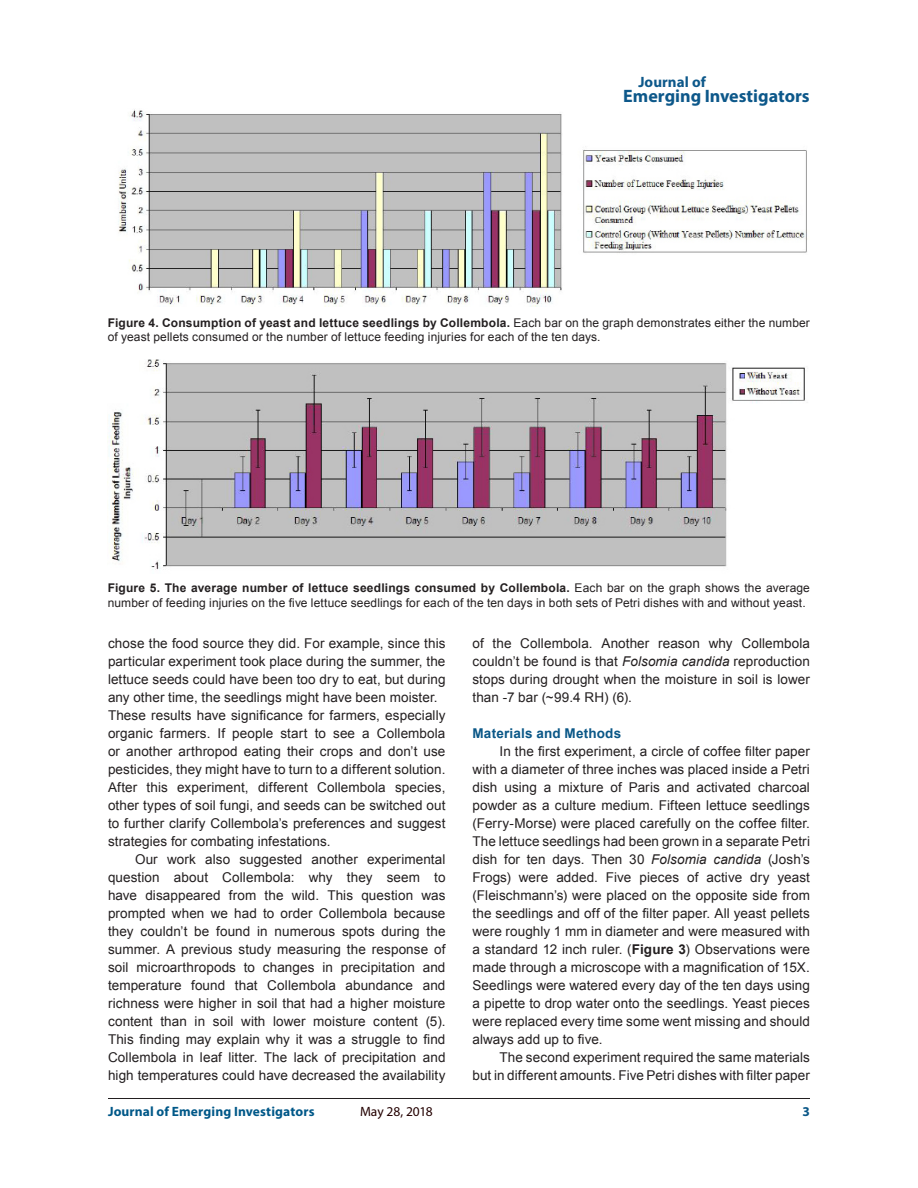
<style>
.page{position:relative;width:918px;height:1188px;background:#fff}
.page>*{position:absolute;margin:0;border:0;box-sizing:border-box;transform-origin:0 0}
.t1{font:700 18px "Myriad Pro";color:#0d588a}
.t2{font:700 15px "Myriad Pro";letter-spacing:.005em;color:#0d588a}
.t3{font:13.5px/18px "Arial";letter-spacing:.005em;color:#231f20;text-align:justify}
.t4{font:700 13.5px "Myriad Pro";letter-spacing:.01em;color:#005888}
.t5{font:700 13.5px "Arial";letter-spacing:.015em;color:#0a5787}
.t6{font:13.5px "Myriad Pro";letter-spacing:-.01em;color:#230000}
.t7{font:700 13.5px "Myriad Pro";color:#0a5787}
.t8{font:12px/14.4px "Arial";letter-spacing:.01em;color:#231f20}
.s1{font-weight:700}
.s2{font-style:italic}
</style>
<div class="page">
<hr style="left:108px;top:1098px;width:702px;height:1px;background:#231f20">
<img style="left:118px;top:109px;width:689px;height:198px">
<img style="left:109px;top:359px;width:696px;height:211px">
<p class="t2" style="left:638px;top:72px;width:69px">Journal of</p>
<h1 class="t1" style="left:623px;top:84px;width:188px">Emerging Investigators</h1>
<p class="t8" style="left:108px;top:316px;width:704px"><span class="s1">Figure 4. Consumption of yeast and lettuce seedlings by Collembola.</span> Each bar on the graph demonstrates either the number of yeast pellets consumed or the number of lettuce feeding injuries for each of the ten days.</p>
<p class="t8" style="left:108px;top:581px;width:704px"><span class="s1">Figure 5. The average number of lettuce seedlings consumed by Collembola.</span> Each bar on the graph shows the average number of feeding injuries on the five lettuce seedlings for each of the ten days in both sets of Petri dishes with and without yeast.</p>
<p class="t3" style="left:108px;top:634px;width:339px">chose the food source they did. For example, since this particular experiment took place during the summer, the lettuce seeds could have been too dry to eat, but during any other time, the seedlings might have been moister.</p>
<p class="t3" style="left:108px;top:706px;width:339px">These results have significance for farmers, especially organic farmers. If people start to see a Collembola or another arthropod eating their crops and don’t use pesticides, they might have to turn to a different solution.<br>After this experiment, different Collembola species, other types of soil fungi, and seeds can be switched out to further clarify Collembola’s preferences and suggest strategies for combating infestations.</p>
<p class="t3" style="left:108px;top:850px;width:339px;text-indent:27px">Our work also suggested another experimental question about Collembola: why they seem to have disappeared from the wild. This question was prompted when we had to order Collembola because they couldn’t be found in numerous spots during the summer. A previous study measuring the response of soil microarthropods to changes in precipitation and temperature found that Collembola abundance and richness were higher in soil that had a higher moisture content than in soil with lower moisture content (5).<br>This finding may explain why it was a struggle to find Collembola in leaf litter. The lack of precipitation and high temperatures could have decreased the availability</p>
<p class="t3" style="left:472px;top:634px;width:339px">of the Collembola. Another reason why Collembola couldn’t be found is that <span class="s2">Folsomia candida</span> reproduction stops during drought when the moisture in soil is lower than -7 bar (~99.4 RH) (6).</p>
<p class="t5" style="left:472px;top:724px;width:150px">Materials and Methods</p>
<p class="t3" style="left:472px;top:742px;width:339px;text-indent:27px">In the first experiment, a circle of coffee filter paper with a diameter of three inches was placed inside a Petri dish using a mixture of Paris and activated charcoal powder as a culture medium. Fifteen lettuce seedlings (Ferry-Morse) were placed carefully on the coffee filter.<br>The lettuce seedlings had been grown in a separate Petri dish for ten days. Then 30 <span class="s2">Folsomia candida</span> (Josh’s Frogs) were added. Five pieces of active dry yeast (Fleischmann’s) were placed on the opposite side from the seedlings and off of the filter paper. All yeast pellets were roughly 1 mm in diameter and were measured with a standard 12 inch ruler. (<span class="s1">Figure 3</span>) Observations were made through a microscope with a magnification of 15X.<br>Seedlings were watered every day of the ten days using a pipette to drop water onto the seedlings. Yeast pieces were replaced every time some went missing and should always add up to five.</p>
<p class="t3" style="left:472px;top:1048px;width:339px;text-align:right">The second experiment required the same materials<br>but in different amounts. Five Petri dishes with filter paper</p>
<p class="t4" style="left:108px;top:1102px;width:208px">Journal of Emerging Investigators</p>
<p class="t7" style="left:803px;top:1102px;width:9px">3</p>
<p class="t6" style="left:360px;top:1103px;width:74px">May 28, 2018</p>
</div>
